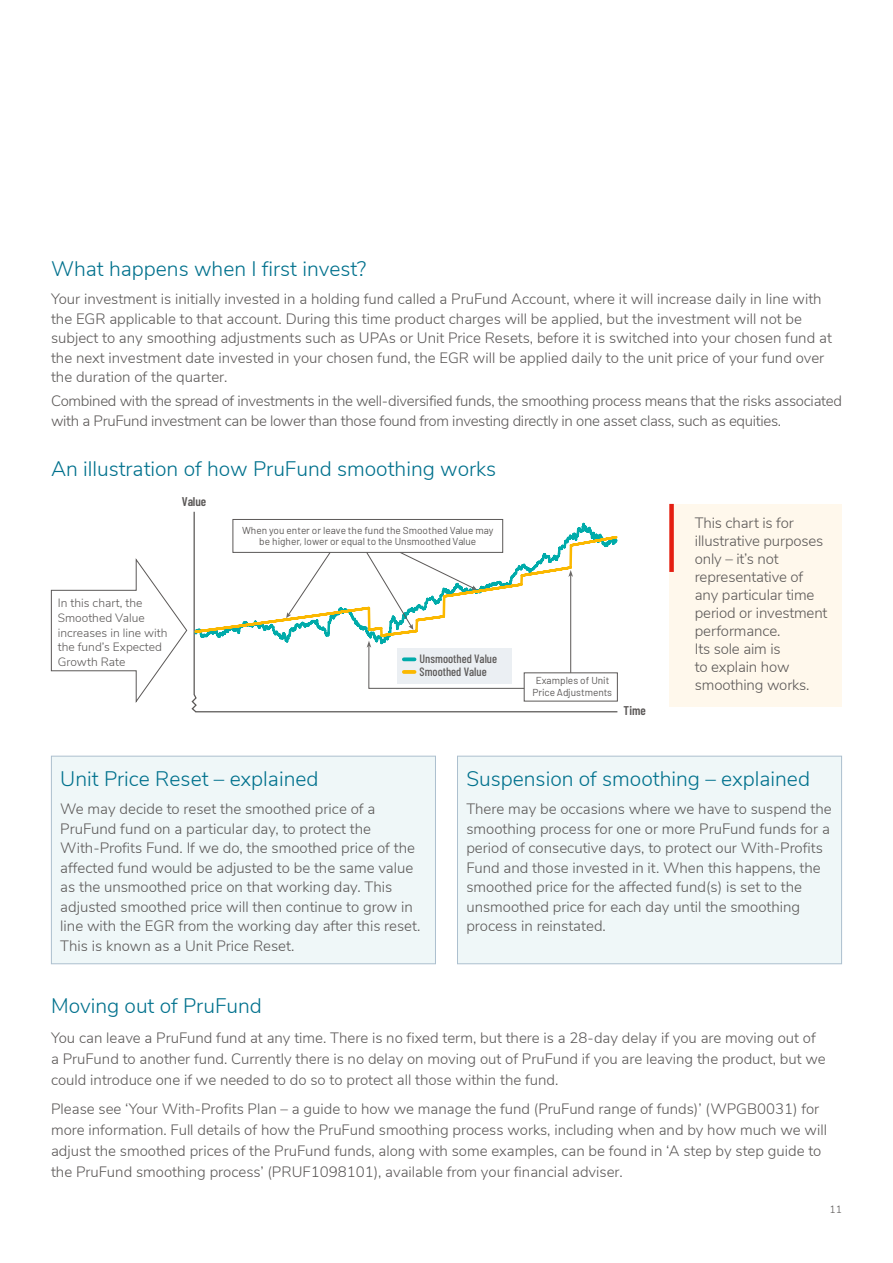
<style>
.page{position:relative;width:893px;height:1263px;background:#fff}
.page>*{position:absolute;margin:0;border:0;box-sizing:border-box;transform-origin:0 0}
.t1{font:300 21px "Nunito Sans";color:#00718d}
.t2{font:300 15px/19.5px "Nunito Sans";color:#5b5857}
.t3{font:300 15px/19.5px "Nunito Sans";letter-spacing:-.02em;color:#5b5857}
.t4{font:600 12.6px "Barlow Condensed";color:#5b5857}
.t5{font:300 12px/14.7px "Nunito Sans";color:#5b5857}
.t6{font:500 12px/13.4px "Barlow Condensed";color:#5b5857}
.t7{font:300 10.5px "Nunito Sans";color:#5b5857}
.t8{font:10.05px/11.4px "Barlow";color:#5b5857;text-align:center}
</style>
<div class="page">
<div style="left:51px;top:756px;width:384px;height:208px;background:#eff7f8"></div>
<div style="left:51px;top:756px;width:385px;height:208px;border:1px solid #adc0cf"></div>
<div style="left:457px;top:756px;width:385px;height:208px;background:#eff7f8"></div>
<div style="left:457px;top:756px;width:385px;height:208px;border:1px solid #adc0cf"></div>
<svg style="left:51px;top:511px;width:567px;height:202px"></svg>
<div style="left:669px;top:504px;width:173px;height:203px;background:#fff8ec"></div>
<div style="left:669px;top:504px;width:5px;height:68px;background:#e41f13"></div>
<h1 class="t1" style="left:51px;top:254px;width:317px">What happens when I first invest?</h1>
<p class="t2" style="left:51px;top:288px;width:782px">Your investment is initially invested in a holding fund called a PruFund Account, where it will increase daily in line with the EGR applicable to that account. During this time product charges will be applied, but the investment will not be subject to any smoothing adjustments such as UPAs or Unit Price Resets, before it is switched into your chosen fund at the next investment date invested in your chosen fund, the EGR will be applied daily to the unit price of your fund over the duration of the quarter.</p>
<p class="t3" style="left:51px;top:390px;width:792px">Combined with the spread of investments in the well-diversified funds, the smoothing process means that the risks associated with a PruFund investment can be lower than those found from investing directly in one asset class, such as equities.</p>
<h1 class="t1" style="left:51px;top:454px;width:447px">An illustration of how PruFund smoothing works</h1>
<p class="t4" style="left:182px;top:492px;width:26px">Value</p>
<p class="t5" style="left:58px;top:595px;width:111px">In this chart, the<br>Smoothed Value increases in line with the fund’s Expected<br>Growth Rate</p>
<p class="t8" style="left:242px;top:524px;width:253px">When you enter or leave the fund the Smoothed Value may be higher, lower or equal to the Unsmoothed Value</p>
<p class="t6" style="left:420px;top:651px;width:79px">Unsmoothed Value<br>Smoothed Value</p>
<p class="t8" style="left:532px;top:674px;width:81px">Examples of Unit<br>Price Adjustments</p>
<p class="t4" style="left:624px;top:702px;width:24px">Time</p>
<p class="t2" style="left:695px;top:512px;width:134px;line-height:18px">This chart is for illustrative purposes only – it’s not representative of any particular time period or investment performance.<br>Its sole aim is<br>to explain how smoothing works.</p>
<h1 class="t1" style="left:60px;top:764px;width:260px">Unit Price Reset – explained</h1>
<p class="t2" style="left:60px;top:798px;width:362px">We may decide to reset the smoothed price of a PruFund fund on a particular day, to protect the With-Profits Fund. If we do, the smoothed price of the affected fund would be adjusted to be the same value as the unsmoothed price on that working day. This adjusted smoothed price will then continue to grow in line with the EGR from the working day after this reset.<br>This is known as a Unit Price Reset.</p>
<h1 class="t1" style="left:466px;top:764px;width:345px">Suspension of smoothing – explained</h1>
<p class="t2" style="left:466px;top:798px;width:367px">There may be occasions where we have to suspend the smoothing process for one or more PruFund funds for a period of consecutive days, to protect our With-Profits Fund and those invested in it. When this happens, the smoothed price for the affected fund(s) is set to the unsmoothed price for each day until the smoothing process in reinstated.</p>
<h1 class="t1" style="left:51px;top:990px;width:212px">Moving out of PruFund</h1>
<p class="t2" style="left:51px;top:1026px;width:776px;line-height:21px">You can leave a PruFund fund at any time. There is no fixed term, but there is a 28-day delay if you are moving out of a PruFund to another fund. Currently there is no delay on moving out of PruFund if you are leaving the product, but we could introduce one if we needed to do so to protect all those within the fund.</p>
<p class="t2" style="left:51px;top:1097px;width:777px;line-height:21px">Please see ‘Your With-Profits Plan – a guide to how we manage the fund (PruFund range of funds)’ (WPGB0031) for more information. Full details of how the PruFund smoothing process works, including when and by how much we will adjust the smoothed prices of the PruFund funds, along with some examples, can be found in ‘A step by step guide to the PruFund smoothing process’ (PRUF1098101), available from your financial adviser.</p>
<p class="t7" style="left:829px;top:1202px;width:14px">11</p>
</div>
